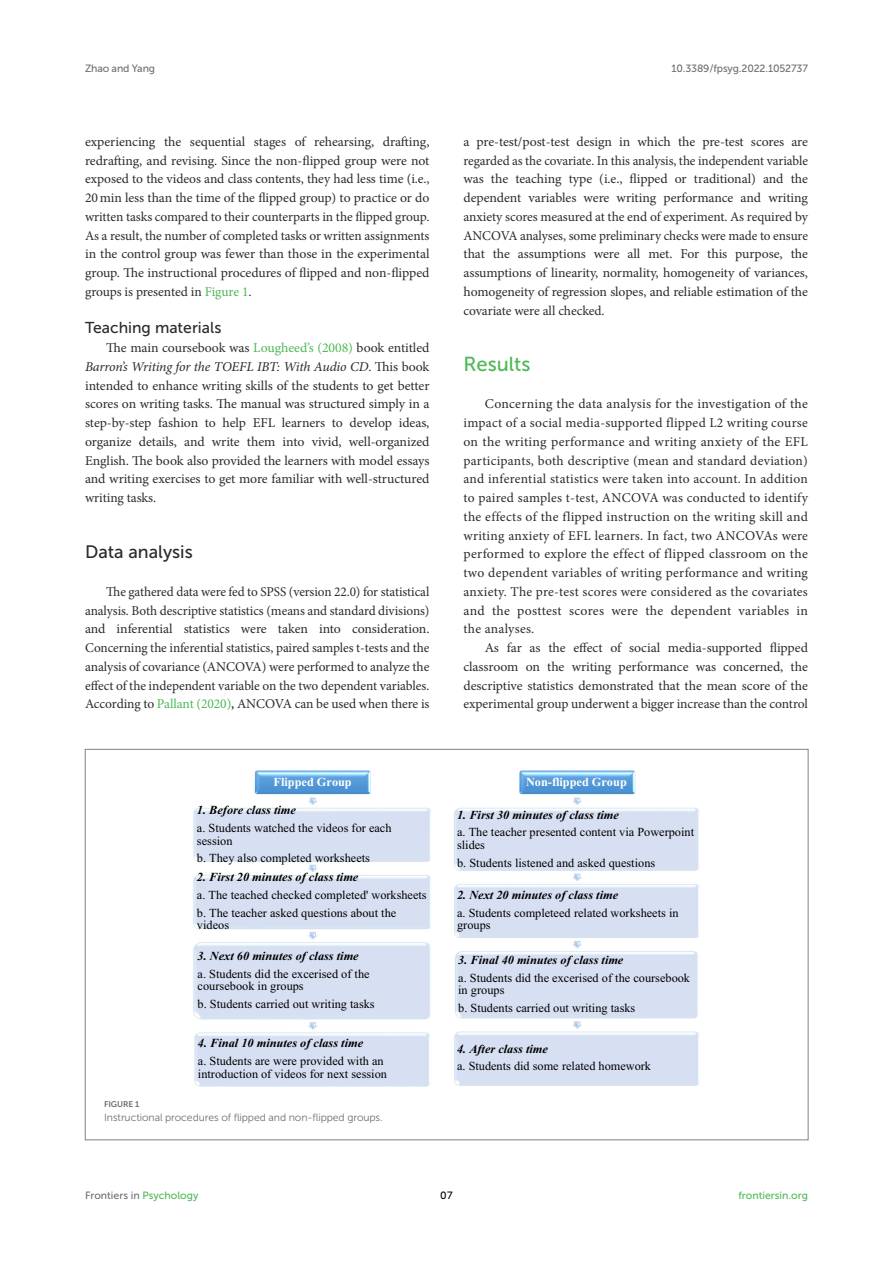
<style>
.page{position:relative;width:893px;height:1263px;background:#fff}
.page>*{position:absolute;margin:0;border:0;box-sizing:border-box;transform-origin:0 0}
.HEAD_1{font:20.25px "Museo Sans 500";color:#4eb855}
.HEAD_2{font:18px "Museo Sans 500";color:#2b2b2a}
.HEAD_3{font:15.75px "Museo Sans 500";color:#2b2b2a}
.TEXT_FLUSH{font:13.5px/18.8px "Minion Pro";letter-spacing:-.005em;color:#2b2b2a;text-align:justify}
.TEXT{font:13.5px/18.8px "Minion Pro";letter-spacing:-.005em;color:#2b2b2a;text-align:justify}
.t1{font:12.3px/17.7px "Times New Roman";color:#000}
.t2{font:700 12.3px "Times New Roman";color:#fff}
.t3{font:10.5px "Museo Sans 500";letter-spacing:-.015em;color:#706f70}
.FIG_LEG{font:10.5px "Museo Sans 300";letter-spacing:-.01em;color:#706f70}
.t4{font:10.5px "Museo Sans 500";color:#4eb855}
.t5{font:10.5px "Museo Sans 500";color:#000}
.FIG_HD{font:8.25px "Museo Sans 700";letter-spacing:-.01em;color:#706f70}
.s1{color:#4eb855}
.s2{font-style:italic}
.s3{color:#000}
.s4{font-weight:700;font-style:italic}
</style>
<div class="page">
<img style="left:193px;top:770px;width:506px;height:317px">
<p class="t3" style="left:85px;top:63px;width:72px">Zhao and Yang</p>
<p class="t3" style="left:672px;top:63px;width:138px">10.3389/fpsyg.2022.1052737</p>
<p class="TEXT_FLUSH" style="left:85px;top:132px;width:346px">experiencing the sequential stages of rehearsing, drafting, redrafting, and revising. Since the non-flipped group were not exposed to the videos and class contents, they had less time (i.e., 20min less than the time of the flipped group) to practice or do written tasks compared to their counterparts in the flipped group.<br>As a result, the number of completed tasks or written assignments in the control group was fewer than those in the experimental group. The instructional procedures of flipped and non-flipped groups is presented in <span class="s1">Figure 1</span>.</p>
<p class="HEAD_3" style="left:85px;top:319px;width:138px">Teaching materials</p>
<p class="TEXT_FLUSH" style="left:85px;top:338px;width:346px;text-indent:21px">The main coursebook was <span class="s1">Lougheed’s (2008)</span> book entitled <span class="s2">Barron’s Writing for the TOEFL IBT: With Audio CD</span>. This book intended to enhance writing skills of the students to get better scores on writing tasks. The manual was structured simply in a step-by-step fashion to help EFL learners to develop ideas, organize details, and write them into vivid, well-organized English. The book also provided the learners with model essays and writing exercises to get more familiar with well-structured writing tasks.</p>
<p class="HEAD_2" style="left:85px;top:542px;width:109px">Data analysis</p>
<p class="TEXT_FLUSH" style="left:85px;top:582px;width:346px;text-indent:21px">The gathered data were fed to SPSS (version 22.0) for statistical analysis. Both descriptive statistics (means and standard divisions) and inferential statistics were taken into consideration.<br>Concerning the inferential statistics, paired samples t-tests and the analysis of covariance (ANCOVA) were performed to analyze the effect of the independent variable on the two dependent variables.<br>According to <span class="s1">Pallant (2020)</span><span class="s3">,</span> ANCOVA can be used when there is</p>
<p class="t2" style="left:274px;top:773px;width:80px">Flipped Group</p>
<p class="t1" style="left:197px;top:802px;width:196px"><span class="s4">1. Before class time<br></span>a. Students watched the videos for each</p>
<p class="t1" style="left:197px;top:833px;width:174px">session<br>b. They also completed worksheets</p>
<p class="t1" style="left:197px;top:869px;width:231px"><span class="s4">2. First 20 minutes of class time<br></span>a. The teached checked completed' worksheets b. The teacher asked questions about the</p>
<p class="t1" style="left:197px;top:918px;width:34px">videos</p>
<p class="t1" style="left:198px;top:948px;width:174px"><span class="s4">3. Next 60 minutes of class time </span>a. Students did the excerised of the</p>
<p class="t1" style="left:198px;top:978px;width:179px">coursebook in groups<br>b. Students carried out writing tasks</p>
<p class="t1" style="left:198px;top:1035px;width:187px"><span class="s4">4. Final 10 minutes of class time<br></span>a. Students are were provided with an</p>
<p class="t1" style="left:198px;top:1066px;width:191px">introduction of videos for next session</p>
<p class="FIG_HD" style="left:104px;top:1100px;width:37px">FIGURE 1</p>
<p class="FIG_LEG" style="left:104px;top:1111px;width:280px">Instructional procedures of flipped and non-flipped groups.</p>
<p class="TEXT_FLUSH" style="left:463px;top:132px;width:346px">a pre-test/post-test design in which the pre-test scores are regarded as the covariate. In this analysis, the independent variable was the teaching type (i.e., flipped or traditional) and the dependent variables were writing performance and writing anxiety scores measured at the end of experiment. As required by ANCOVA analyses, some preliminary checks were made to ensure that the assumptions were all met. For this purpose, the assumptions of linearity, normality, homogeneity of variances, homogeneity of regression slopes, and reliable estimation of the covariate were all checked.</p>
<p class="HEAD_1" style="left:463px;top:353px;width:69px">Results</p>
<p class="TEXT_FLUSH" style="left:463px;top:395px;width:346px;text-indent:21px">Concerning the data analysis for the investigation of the impact of a social media-supported flipped L2 writing course on the writing performance and writing anxiety of the EFL participants, both descriptive (mean and standard deviation) and inferential statistics were taken into account. In addition to paired samples t-test, ANCOVA was conducted to identify the effects of the flipped instruction on the writing skill and writing anxiety of EFL learners. In fact, two ANCOVAs were performed to explore the effect of flipped classroom on the two dependent variables of writing performance and writing anxiety. The pre-test scores were considered as the covariates and the posttest scores were the dependent variables in the analyses.</p>
<p class="TEXT" style="left:463px;top:638px;width:346px;text-indent:21px">As far as the effect of social media-supported flipped classroom on the writing performance was concerned, the descriptive statistics demonstrated that the mean score of the experimental group underwent a bigger increase than the control</p>
<p class="t2" style="left:526px;top:773px;width:102px">Non-flipped Group</p>
<p class="t1" style="left:457px;top:807px;width:238px"><span class="s4">1. First 30 minutes of class time<br></span>a. The teacher presented content via Powerpoint</p>
<p class="t1" style="left:457px;top:837px;width:200px">slides<br>b. Students listened and asked questions</p>
<p class="t1" style="left:457px;top:887px;width:223px"><span class="s4">2. Next 20 minutes of class time<br></span>a. Students completeed related worksheets in</p>
<p class="t1" style="left:457px;top:918px;width:35px">groups</p>
<p class="t1" style="left:458px;top:952px;width:233px"><span class="s4">3. Final 40 minutes of class time<br></span>a. Students did the excerised of the coursebook</p>
<p class="t1" style="left:458px;top:982px;width:179px">in groups<br>b. Students carried out writing tasks</p>
<p class="t1" style="left:457px;top:1041px;width:196px"><span class="s4">4. After class time<br></span>a. Students did some related homework</p>
<p class="t3" style="left:85px;top:1190px;width:115px">Frontiers in <span class="s1">Psychology</span></p>
<p class="t5" style="left:440px;top:1190px;width:14px">07</p>
<p class="t4" style="left:738px;top:1190px;width:71px">frontiersin.org</p>
</div>
